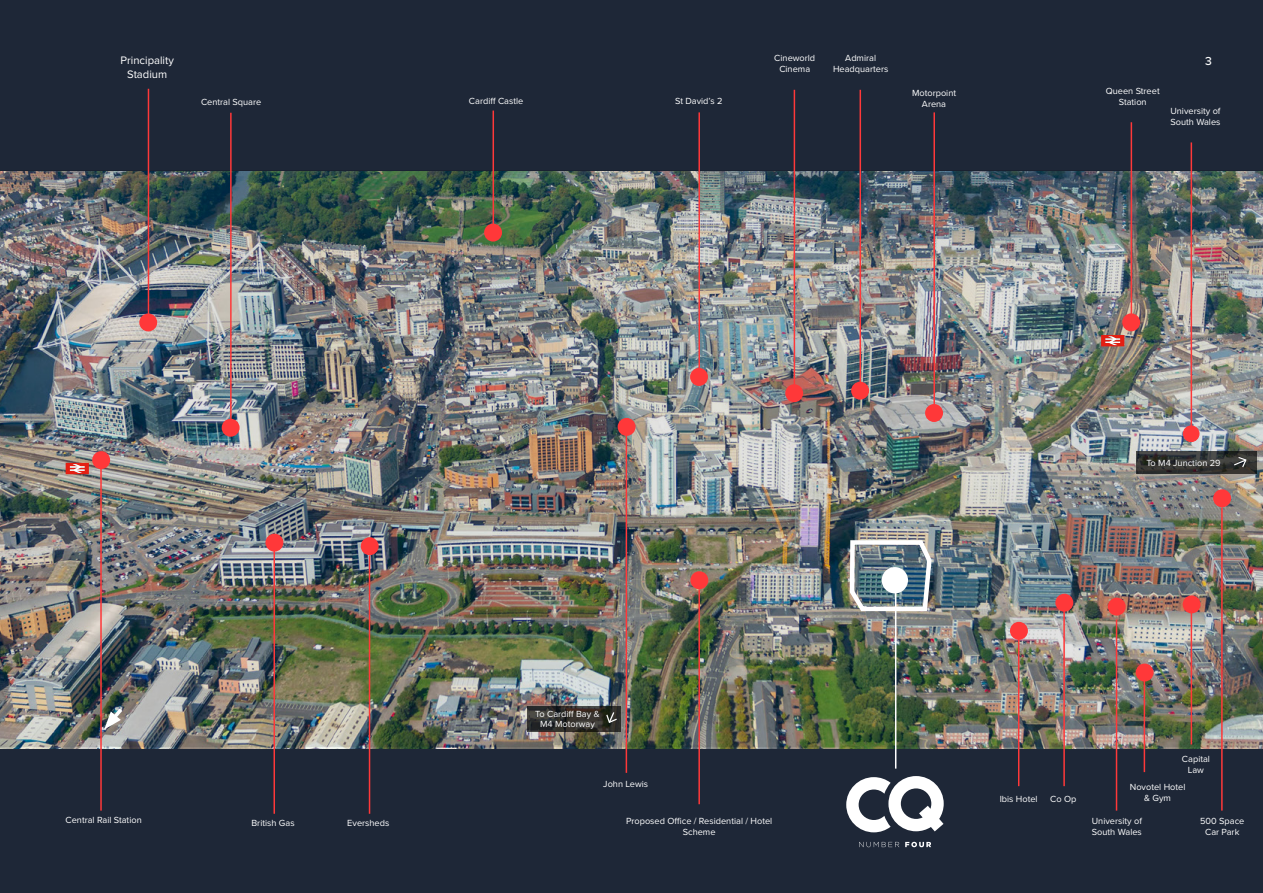
<style>
.page{position:relative;width:1263px;height:893px;background:#1e2737}
.page>*{position:absolute;margin:0;border:0;box-sizing:border-box;transform-origin:0 0}
.t1{font:500 12px "Proxima Nova";color:#fff}
.t2{font:11.25px/13.5px "Proxima Nova";color:#fff;text-align:center}
.t3{font:9.15px/11.1px "Proxima Nova";color:#fff;text-align:center}
</style>
<div class="page">
<img style="left:0;top:170px;width:1263px;height:577px">
<svg style="left:66px;top:463px;width:23px;height:11px"></svg>
<svg style="left:528px;top:706px;width:93px;height:26px"></svg>
<svg style="left:1136px;top:451px;width:121px;height:23px"></svg>
<svg style="left:605px;top:711px;width:13px;height:13px"></svg>
<svg style="left:104px;top:705px;width:22px;height:24px"></svg>
<div style="left:93px;top:452px;width:16px;height:16px;background:#ff3839;border-radius:50%"></div>
<div style="left:92px;top:451px;width:18px;height:18px;border:2px solid #ff3839;border-radius:50%"></div>
<div style="left:267px;top:535px;width:15px;height:15px;background:#ff3839;border-radius:50%"></div>
<div style="left:265px;top:534px;width:18px;height:18px;border:2px solid #ff3839;border-radius:50%"></div>
<div style="left:362px;top:538px;width:15px;height:16px;background:#ff3839;border-radius:50%"></div>
<div style="left:361px;top:537px;width:18px;height:18px;border:2px solid #ff3839;border-radius:50%"></div>
<div style="left:691px;top:572px;width:16px;height:16px;background:#ff3839;border-radius:50%"></div>
<div style="left:690px;top:571px;width:18px;height:18px;border:2px solid #ff3839;border-radius:50%"></div>
<div style="left:1214px;top:490px;width:16px;height:16px;background:#ff3839;border-radius:50%"></div>
<div style="left:1213px;top:489px;width:18px;height:18px;border:2px solid #ff3839;border-radius:50%"></div>
<div style="left:619px;top:419px;width:15px;height:16px;background:#ff3839;border-radius:50%"></div>
<div style="left:618px;top:418px;width:18px;height:18px;border:2px solid #ff3839;border-radius:50%"></div>
<div style="left:1184px;top:597px;width:15px;height:15px;background:#ff3839;border-radius:50%"></div>
<div style="left:1183px;top:595px;width:17px;height:18px;border:2px solid #ff3839;border-radius:50%"></div>
<div style="left:1109px;top:599px;width:15px;height:15px;background:#ff3839;border-radius:50%"></div>
<div style="left:1108px;top:598px;width:18px;height:18px;border:2px solid #ff3839;border-radius:50%"></div>
<div style="left:1011px;top:623px;width:16px;height:16px;background:#ff3839;border-radius:50%"></div>
<div style="left:1010px;top:622px;width:18px;height:18px;border:2px solid #ff3839;border-radius:50%"></div>
<div style="left:1056px;top:595px;width:16px;height:15px;background:#ff3839;border-radius:50%"></div>
<div style="left:1055px;top:594px;width:18px;height:18px;border:2px solid #ff3839;border-radius:50%"></div>
<div style="left:1137px;top:665px;width:15px;height:15px;background:#ff3839;border-radius:50%"></div>
<div style="left:1136px;top:664px;width:17px;height:17px;border:2px solid #ff3839;border-radius:50%"></div>
<div style="left:223px;top:420px;width:15px;height:16px;background:#ff3839;border-radius:50%"></div>
<div style="left:222px;top:419px;width:18px;height:18px;border:2px solid #ff3839;border-radius:50%"></div>
<div style="left:485px;top:225px;width:16px;height:15px;background:#ff3839;border-radius:50%"></div>
<div style="left:484px;top:224px;width:18px;height:18px;border:2px solid #ff3839;border-radius:50%"></div>
<div style="left:691px;top:369px;width:16px;height:16px;background:#ff3839;border-radius:50%"></div>
<div style="left:690px;top:368px;width:18px;height:18px;border:2px solid #ff3839;border-radius:50%"></div>
<div style="left:852px;top:383px;width:16px;height:15px;background:#ff3839;border-radius:50%"></div>
<div style="left:851px;top:382px;width:18px;height:18px;border:2px solid #ff3839;border-radius:50%"></div>
<div style="left:786px;top:385px;width:16px;height:16px;background:#ff3839;border-radius:50%"></div>
<div style="left:785px;top:384px;width:18px;height:18px;border:2px solid #ff3839;border-radius:50%"></div>
<div style="left:926px;top:405px;width:16px;height:16px;background:#ff3839;border-radius:50%"></div>
<div style="left:925px;top:404px;width:18px;height:18px;border:2px solid #ff3839;border-radius:50%"></div>
<div style="left:1123px;top:315px;width:16px;height:15px;background:#ff3839;border-radius:50%"></div>
<div style="left:1122px;top:313px;width:18px;height:18px;border:2px solid #ff3839;border-radius:50%"></div>
<div style="left:1183px;top:426px;width:16px;height:16px;background:#ff3839;border-radius:50%"></div>
<div style="left:1183px;top:425px;width:16px;height:17px;border:1px solid #ff3839;border-radius:50%"></div>
<div style="left:140px;top:315px;width:16px;height:15px;background:#ff3839;border-radius:50%"></div>
<div style="left:139px;top:313px;width:18px;height:18px;border:2px solid #ff3839;border-radius:50%"></div>
<hr style="left:100px;top:460px;width:2px;height:351px;background:#ff3839">
<hr style="left:273px;top:545px;width:2px;height:269px;background:#ff3839">
<hr style="left:369px;top:555px;width:1px;height:259px;background:#ff3839">
<hr style="left:698px;top:589px;width:2px;height:215px;background:#ff3839">
<hr style="left:1221px;top:507px;width:1px;height:304px;background:#ff3839">
<hr style="left:895px;top:588px;width:1px;height:181px;background:#fff">
<hr style="left:626px;top:432px;width:1px;height:341px;background:#ff3839">
<hr style="left:1190px;top:612px;width:2px;height:132px;background:#ff3839">
<hr style="left:1116px;top:619px;width:1px;height:192px;background:#ff3839">
<hr style="left:1018px;top:635px;width:1px;height:151px;background:#ff3839">
<hr style="left:1063px;top:603px;width:2px;height:183px;background:#ff3839">
<hr style="left:1144px;top:680px;width:1px;height:92px;background:#ff3839">
<hr style="left:230px;top:113px;width:2px;height:310px;background:#ff3839">
<hr style="left:492px;top:111px;width:2px;height:119px;background:#ff3839">
<hr style="left:698px;top:112px;width:2px;height:264px;background:#ff3839">
<hr style="left:933px;top:112px;width:2px;height:295px;background:#ff3839">
<hr style="left:1130px;top:122px;width:2px;height:200px;background:#ff3839">
<hr style="left:859px;top:90px;width:2px;height:303px;background:#ff3839">
<hr style="left:794px;top:90px;width:1px;height:304px;background:#ff3839">
<hr style="left:1190px;top:142px;width:2px;height:286px;background:#ff3839">
<hr style="left:148px;top:89px;width:1px;height:238px;background:#ff3839">
<svg style="left:1101px;top:335px;width:23px;height:11px"></svg>
<svg style="left:1233px;top:456px;width:14px;height:13px"></svg>
<svg style="left:846px;top:776px;width:98px;height:56px"></svg>
<svg style="left:859px;top:842px;width:40px;height:5px"></svg>
<svg style="left:905px;top:842px;width:26px;height:5px"></svg>
<img style="left:847px;top:463px;width:87px;height:152px">
<p class="t3" style="left:774px;top:52px;width:42px">Cineworld<br>Cinema</p>
<p class="t3" style="left:833px;top:52px;width:57px">Admiral<br>Headquarters</p>
<p class="t2" style="left:121px;top:53px;width:55px">Principality<br>Stadium</p>
<h1 class="t1" style="left:1205px;top:52px;width:8px">3</h1>
<p class="t3" style="left:201px;top:96px;width:62px">Central Square</p>
<p class="t3" style="left:469px;top:95px;width:56px">Cardiff Castle</p>
<p class="t3" style="left:675px;top:95px;width:49px">St David’s 2</p>
<p class="t3" style="left:912px;top:87px;width:46px">Motorpoint<br>Arena</p>
<p class="t3" style="left:535px;top:709px;width:66px;line-height:9.8px">To Cardiff Bay &amp;<br>M4 Motorway</p>
<p class="t3" style="left:1106px;top:85px;width:55px">Queen Street<br>Station</p>
<p class="t3" style="left:1170px;top:105px;width:52px;text-align:left">University of<br>South Wales</p>
<p class="t3" style="left:1146px;top:457px;width:76px">To M4 Junction 29</p>
<p class="t3" style="left:1182px;top:753px;width:30px">Capital<br>Law</p>
<p class="t3" style="left:1130px;top:781px;width:57px">Novotel Hotel &amp; Gym</p>
<p class="t3" style="left:1092px;top:815px;width:52px;text-align:left">University of<br>South Wales</p>
<p class="t3" style="left:603px;top:778px;width:46px">John Lewis</p>
<p class="t3" style="left:1000px;top:793px;width:39px">Ibis Hotel</p>
<p class="t3" style="left:1050px;top:793px;width:28px">Co Op</p>
<p class="t3" style="left:66px;top:814px;width:78px">Central Rail Station</p>
<p class="t3" style="left:252px;top:817px;width:45px">British Gas</p>
<p class="t3" style="left:347px;top:817px;width:44px">Eversheds</p>
<p class="t3" style="left:626px;top:815px;width:148px">Proposed Office / Residential / Hotel<br>Scheme</p>
<p class="t3" style="left:1200px;top:815px;width:46px">500 Space<br>Car Park</p>
</div>
